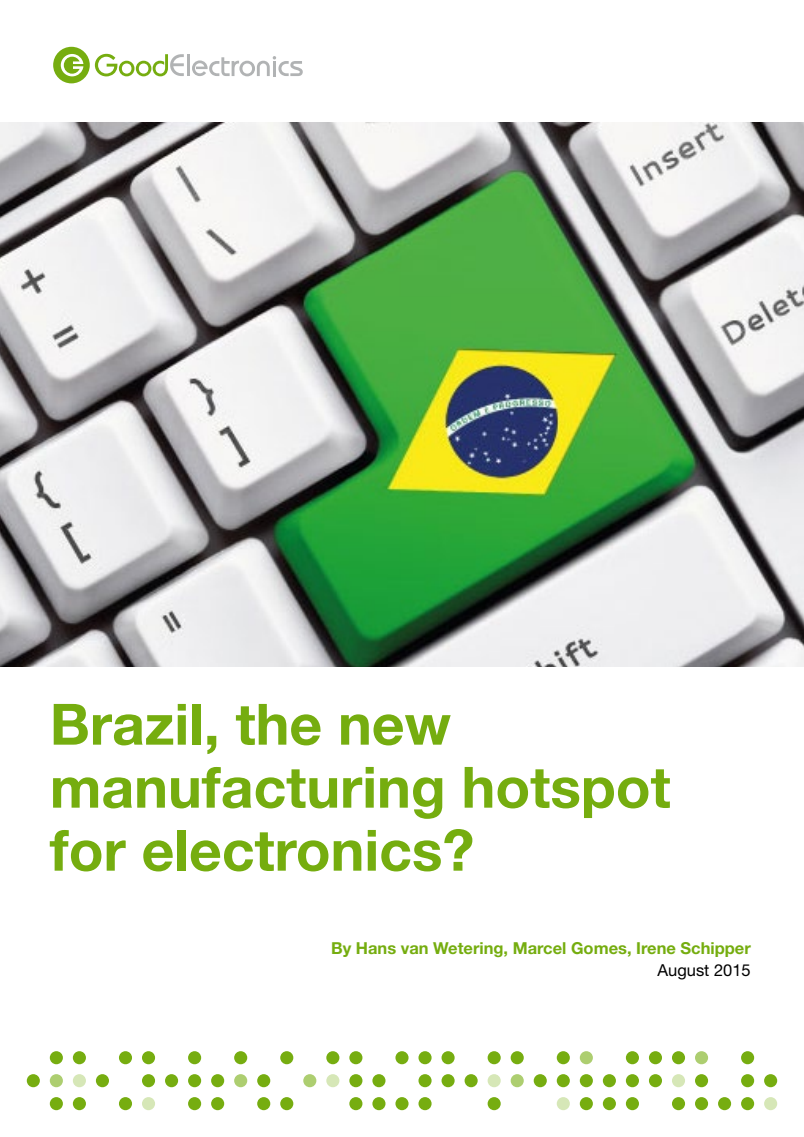
<style>
.page{position:relative;width:804px;height:1137px;background:#fff}
.page>*{position:absolute;margin:0;border:0;box-sizing:border-box;transform-origin:0 0}
.t1{font:700 57px/63px "Helvetica Neue LT Std";color:#75ad0f}
.t2{font:700 16.5px "Helvetica Neue LT Std";color:#75ad0f}
.t3{font:16.5px "Helvetica Neue LT Std";color:#000}
</style>
<div class="page">
<div style="left:53px;top:47px;width:37px;height:36px;background:#76ad10;border-radius:50%"></div>
<svg style="left:61px;top:54px;width:22px;height:22px"></svg>
<svg style="left:95px;top:54px;width:89px;height:22px"></svg>
<hr style="left:187px;top:54px;width:2px;height:22px;background:#b1b3b4">
<svg style="left:192px;top:56px;width:110px;height:20px"></svg>
<img style="left:0;top:123px;width:804px;height:543px">
<div style="left:73px;top:1051px;width:13px;height:13px;background:#76ad10;border-radius:50%"></div>
<div style="left:119px;top:1051px;width:13px;height:13px;background:#76ad10;border-radius:50%"></div>
<div style="left:142px;top:1051px;width:13px;height:13px;background:#76ad10;border-radius:50%"></div>
<div style="left:188px;top:1051px;width:13px;height:13px;background:#76ad10;border-radius:50%"></div>
<div style="left:211px;top:1074px;width:13px;height:13px;background:#76ad10;border-radius:50%"></div>
<div style="left:234px;top:1051px;width:13px;height:13px;background:#76ad10;border-radius:50%"></div>
<div style="left:280px;top:1051px;width:13px;height:13px;background:#76ad10;border-radius:50%"></div>
<div style="left:326px;top:1051px;width:13px;height:13px;background:#76ad10;border-radius:50%"></div>
<div style="left:326px;top:1074px;width:13px;height:13px;background:#d6e7b7;border-radius:50%"></div>
<div style="left:349px;top:1051px;width:13px;height:13px;background:#76ad10;border-radius:50%"></div>
<div style="left:372px;top:1097px;width:13px;height:13px;background:#76ad10;border-radius:50%"></div>
<div style="left:418px;top:1051px;width:13px;height:13px;background:#76ad10;border-radius:50%"></div>
<div style="left:441px;top:1051px;width:13px;height:13px;background:#76ad10;border-radius:50%"></div>
<div style="left:487px;top:1051px;width:13px;height:13px;background:#76ad10;border-radius:50%"></div>
<div style="left:510px;top:1051px;width:14px;height:13px;background:#76ad10;border-radius:50%"></div>
<div style="left:557px;top:1051px;width:13px;height:13px;background:#76ad10;border-radius:50%"></div>
<div style="left:580px;top:1051px;width:13px;height:13px;background:#adce70;border-radius:50%"></div>
<div style="left:626px;top:1051px;width:13px;height:13px;background:#76ad10;border-radius:50%"></div>
<div style="left:672px;top:1051px;width:13px;height:13px;background:#76ad10;border-radius:50%"></div>
<div style="left:695px;top:1051px;width:13px;height:13px;background:#adce70;border-radius:50%"></div>
<div style="left:50px;top:1051px;width:13px;height:13px;background:#76ad10;border-radius:50%"></div>
<div style="left:50px;top:1074px;width:13px;height:13px;background:#adce70;border-radius:50%"></div>
<div style="left:73px;top:1074px;width:13px;height:13px;background:#d6e7b7;border-radius:50%"></div>
<div style="left:96px;top:1074px;width:13px;height:13px;background:#76ad10;border-radius:50%"></div>
<div style="left:142px;top:1074px;width:13px;height:13px;background:#76ad10;border-radius:50%"></div>
<div style="left:165px;top:1074px;width:13px;height:13px;background:#76ad10;border-radius:50%"></div>
<div style="left:188px;top:1074px;width:13px;height:13px;background:#76ad10;border-radius:50%"></div>
<div style="left:234px;top:1074px;width:13px;height:13px;background:#adce70;border-radius:50%"></div>
<div style="left:257px;top:1074px;width:13px;height:13px;background:#76ad10;border-radius:50%"></div>
<div style="left:303px;top:1074px;width:13px;height:13px;background:#adce70;border-radius:50%"></div>
<div style="left:349px;top:1074px;width:13px;height:13px;background:#76ad10;border-radius:50%"></div>
<div style="left:372px;top:1074px;width:13px;height:13px;background:#76ad10;border-radius:50%"></div>
<div style="left:395px;top:1051px;width:13px;height:13px;background:#76ad10;border-radius:50%"></div>
<div style="left:418px;top:1074px;width:13px;height:13px;background:#76ad10;border-radius:50%"></div>
<div style="left:441px;top:1074px;width:13px;height:13px;background:#76ad10;border-radius:50%"></div>
<div style="left:464px;top:1074px;width:13px;height:13px;background:#76ad10;border-radius:50%"></div>
<div style="left:487px;top:1074px;width:13px;height:13px;background:#d6e7b7;border-radius:50%"></div>
<div style="left:510px;top:1074px;width:14px;height:13px;background:#adce70;border-radius:50%"></div>
<div style="left:533px;top:1074px;width:14px;height:13px;background:#76ad10;border-radius:50%"></div>
<div style="left:557px;top:1074px;width:13px;height:13px;background:#76ad10;border-radius:50%"></div>
<div style="left:580px;top:1074px;width:13px;height:13px;background:#76ad10;border-radius:50%"></div>
<div style="left:580px;top:1097px;width:13px;height:13px;background:#76ad10;border-radius:50%"></div>
<div style="left:603px;top:1074px;width:13px;height:13px;background:#76ad10;border-radius:50%"></div>
<div style="left:626px;top:1074px;width:13px;height:13px;background:#76ad10;border-radius:50%"></div>
<div style="left:672px;top:1074px;width:13px;height:13px;background:#d6e7b7;border-radius:50%"></div>
<div style="left:695px;top:1074px;width:13px;height:13px;background:#76ad10;border-radius:50%"></div>
<div style="left:27px;top:1074px;width:13px;height:13px;background:#76ad10;border-radius:50%"></div>
<div style="left:73px;top:1097px;width:13px;height:13px;background:#76ad10;border-radius:50%"></div>
<div style="left:119px;top:1097px;width:13px;height:13px;background:#76ad10;border-radius:50%"></div>
<div style="left:142px;top:1097px;width:13px;height:13px;background:#d6e7b7;border-radius:50%"></div>
<div style="left:188px;top:1097px;width:13px;height:13px;background:#76ad10;border-radius:50%"></div>
<div style="left:211px;top:1097px;width:13px;height:13px;background:#76ad10;border-radius:50%"></div>
<div style="left:280px;top:1097px;width:13px;height:13px;background:#76ad10;border-radius:50%"></div>
<div style="left:257px;top:1097px;width:13px;height:13px;background:#76ad10;border-radius:50%"></div>
<div style="left:349px;top:1097px;width:13px;height:13px;background:#76ad10;border-radius:50%"></div>
<div style="left:395px;top:1097px;width:13px;height:13px;background:#76ad10;border-radius:50%"></div>
<div style="left:418px;top:1097px;width:13px;height:13px;background:#76ad10;border-radius:50%"></div>
<div style="left:487px;top:1097px;width:13px;height:13px;background:#76ad10;border-radius:50%"></div>
<div style="left:557px;top:1097px;width:13px;height:13px;background:#d6e7b7;border-radius:50%"></div>
<div style="left:603px;top:1097px;width:13px;height:13px;background:#76ad10;border-radius:50%"></div>
<div style="left:626px;top:1097px;width:13px;height:13px;background:#76ad10;border-radius:50%"></div>
<div style="left:649px;top:1051px;width:13px;height:13px;background:#76ad10;border-radius:50%"></div>
<div style="left:649px;top:1074px;width:13px;height:13px;background:#76ad10;border-radius:50%"></div>
<div style="left:672px;top:1097px;width:13px;height:13px;background:#76ad10;border-radius:50%"></div>
<div style="left:695px;top:1097px;width:13px;height:13px;background:#76ad10;border-radius:50%"></div>
<div style="left:50px;top:1097px;width:13px;height:13px;background:#76ad10;border-radius:50%"></div>
<div style="left:741px;top:1051px;width:13px;height:13px;background:#76ad10;border-radius:50%"></div>
<div style="left:741px;top:1074px;width:13px;height:13px;background:#76ad10;border-radius:50%"></div>
<div style="left:764px;top:1074px;width:13px;height:13px;background:#76ad10;border-radius:50%"></div>
<div style="left:718px;top:1097px;width:13px;height:13px;background:#76ad10;border-radius:50%"></div>
<div style="left:764px;top:1097px;width:13px;height:13px;background:#d6e7b7;border-radius:50%"></div>
<div style="left:741px;top:1097px;width:13px;height:13px;background:#76ad10;border-radius:50%"></div>
<p class="t1" style="left:50px;top:691px;width:622px">Brazil, the new manufacturing hotspot for electronics?</p>
<p class="t2" style="left:331px;top:937px;width:421px">By Hans van Wetering, Marcel Gomes, Irene Schipper</p>
<p class="t3" style="left:657px;top:960px;width:95px">August 2015</p>
</div>
